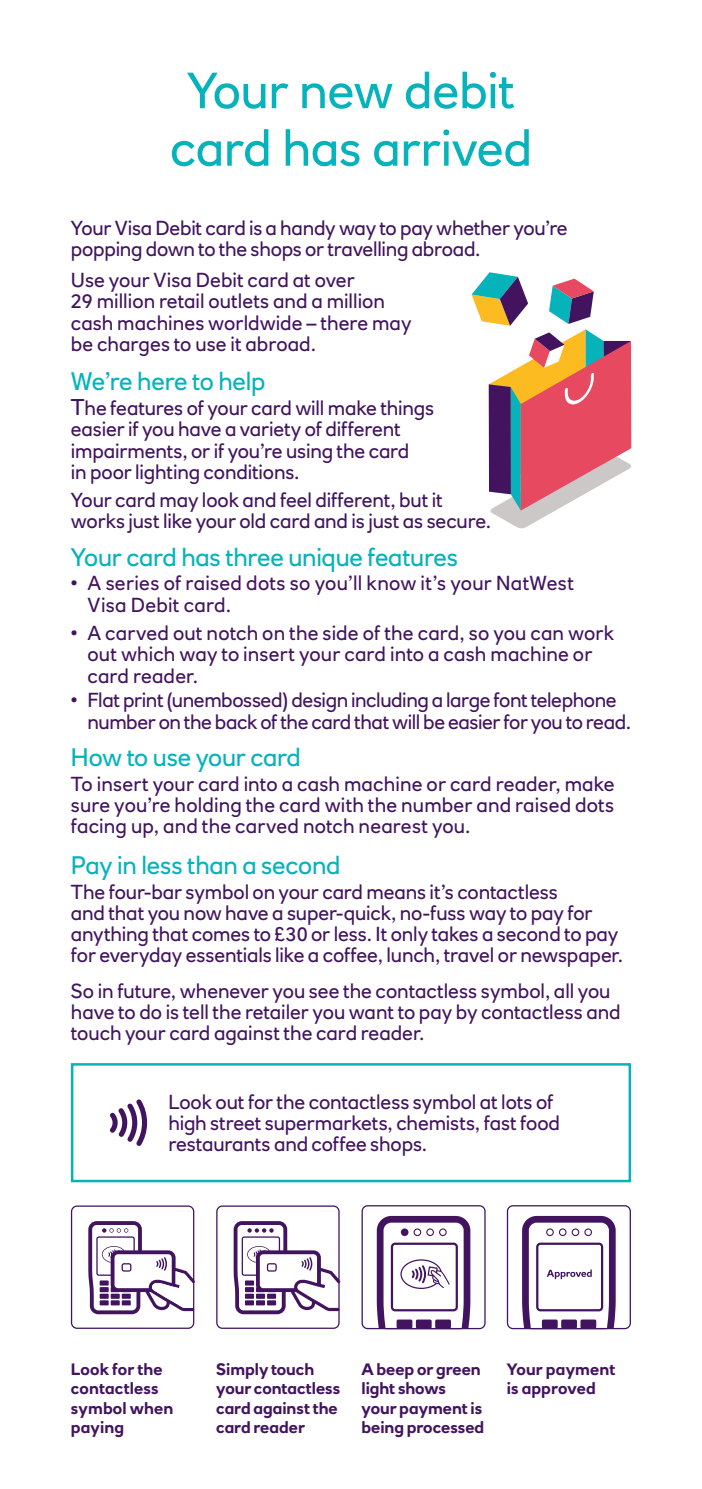
<style>
.page{position:relative;width:702px;height:1489px;background:#fff}
.page>*{position:absolute;margin:0;border:0;box-sizing:border-box;transform-origin:0 0}
.t1{font:50px/57.5px "RN House Sans";letter-spacing:-.005em;color:#06b3bb;text-align:center}
.t2{font:25px "RN House Sans";letter-spacing:-.01em;color:#06b3bb}
.t3{font:20px/21.2px "RN House Sans";letter-spacing:-.005em;color:#42145f}
.t4{font:700 16.25px/19.5px "RN House Sans";color:#42145f}
.s1{font-size:22.5px}
</style>
<div class="page">
<div style="left:71px;top:1063px;width:560px;height:119px;border:2px solid #06b3bb"></div>
<svg style="left:110px;top:1099px;width:37px;height:46px"></svg>
<svg style="left:471px;top:272px;width:161px;height:256px"></svg>
<svg style="left:71px;top:1205px;width:124px;height:123px"></svg>
<svg style="left:216px;top:1205px;width:124px;height:123px"></svg>
<svg style="left:361px;top:1205px;width:124px;height:124px"></svg>
<svg style="left:507px;top:1205px;width:124px;height:124px"></svg>
<h1 class="t1" style="left:170px;top:61px;width:364px">Your new debit card has arrived</h1>
<p class="t3" style="left:71px;top:217px;width:498px">Your Visa Debit card is a handy way to pay whether you’re popping down to the shops or travelling abroad.</p>
<p class="t3" style="left:71px;top:269px;width:342px">Use your Visa Debit card at over<br>29 million retail outlets and a million cash machines worldwide – there may be charges to use it abroad.</p>
<p class="t2" style="left:71px;top:366px;width:196px">We’re here to help</p>
<p class="t3" style="left:71px;top:397px;width:365px"><span class="s1">T</span>he features of your card will make things easier if you have a variety of different impairments, or if you’re using the card<br>in poor lighting conditions.</p>
<p class="t3" style="left:71px;top:489px;width:422px">Your card may look and feel different, but it works just like your old card and is just as secure.</p>
<p class="t2" style="left:71px;top:541px;width:389px">Your card has three unique features</p>
<p class="t3" style="left:88px;top:572px;width:488px;text-indent:-17px">• A series of raised dots so you’ll know it’s your NatWest<br>Visa Debit card.</p>
<p class="t3" style="left:87px;top:622px;width:528px;text-indent:-16px">• A carved out notch on the side of the card, so you can work out which way to insert your card into a cash machine or card reader.</p>
<p class="t3" style="left:87px;top:689px;width:545px;text-indent:-16px">• Flat print (unembossed) design including a large font telephone number on the back of the card that will be easier for you to read.</p>
<p class="t2" style="left:71px;top:741px;width:231px">How to use your card</p>
<p class="t3" style="left:71px;top:772px;width:545px;text-align:justify">To insert your card into a cash machine or card reader, make sure you’re holding the card with the number and raised dots facing up, and the carved notch nearest you.</p>
<p class="t2" style="left:71px;top:849px;width:271px">Pay in less than a second</p>
<p class="t3" style="left:71px;top:880px;width:553px">The four-bar symbol on your card means it’s contactless<br>and that you now have a super-quick, no-fuss way to pay for anything that comes to £30 or less. It only takes a second to pay for everyday essentials like a coffee, lunch, travel or newspaper.</p>
<p class="t3" style="left:71px;top:979px;width:551px">So in future, whenever you see the contactless symbol, all you have to do is tell the retailer you want to pay by contactless and touch your card against the card reader.</p>
<p class="t3" style="left:168px;top:1090px;width:393px">Look out for the contactless symbol at lots of high street supermarkets, chemists, fast food restaurants and coffee shops.</p>
<p class="t4" style="left:71px;top:1359px;width:104px">Look for the contactless symbol when paying</p>
<p class="t4" style="left:361px;top:1359px;width:124px">A beep or green light shows your payment is being processed</p>
<p class="t4" style="left:216px;top:1359px;width:125px">Simply touch your contactless card against the card reader</p>
<p class="t4" style="left:507px;top:1359px;width:110px">Your payment is approved</p>
</div>
